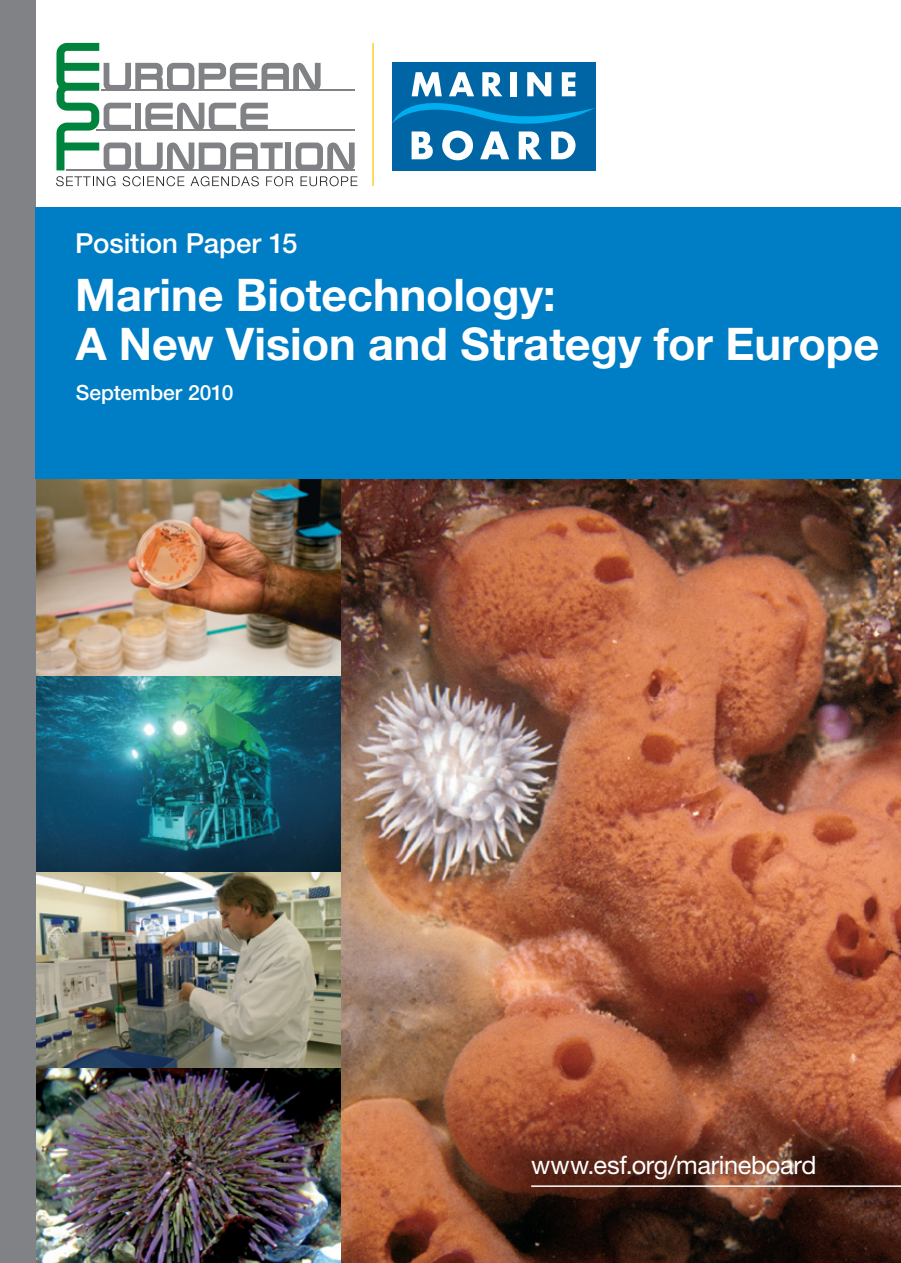
<style>
.page{position:relative;width:901px;height:1263px;background:#fff}
.page>*{position:absolute;margin:0;border:0;box-sizing:border-box;transform-origin:0 0}
.t1{font:700 45px/49.5px "Helvetica Neue LT Std";color:#fff}
.t2{font:500 27.6px "Helvetica Neue LT Std";letter-spacing:-.005em;color:#fff}
.t3{font:25.35px "Helvetica Neue LT Std";letter-spacing:-.01em;color:#fff}
.t4{font:500 21px "Helvetica Neue LT Std";color:#fff}
</style>
<div class="page">
<img style="left:36px;top:1067px;width:305px;height:196px">
<img style="left:36px;top:478px;width:305px;height:394px">
<img style="left:36px;top:872px;width:305px;height:195px">
<div style="left:391px;top:62px;width:204px;height:108px;background:#0065a4"></div>
<svg style="left:391px;top:72px;width:204px;height:88px"></svg>
<hr style="left:372px;top:43px;width:2px;height:143px;background:#feca0a">
<svg style="left:56px;top:43px;width:299px;height:127px"></svg>
<svg style="left:56px;top:176px;width:59px;height:10px"></svg>
<svg style="left:122px;top:176px;width:62px;height:10px"></svg>
<svg style="left:190px;top:176px;width:69px;height:10px"></svg>
<svg style="left:266px;top:176px;width:27px;height:10px"></svg>
<svg style="left:300px;top:176px;width:57px;height:10px"></svg>
<img style="left:341px;top:478px;width:560px;height:785px">
<div style="left:0;top:0;width:36px;height:1263px;background:#808285"></div>
<div style="left:35px;top:207px;width:866px;height:271px;background:#007ec5"></div>
<hr style="left:531px;top:1185px;width:370px;height:2px;background:#fff">
<p class="t2" style="left:75px;top:226px;width:224px">Position Paper 15</p>
<p class="t1" style="left:75px;top:269px;width:805px">Marine Biotechnology:<br>A New Vision and Strategy for Europe</p>
<p class="t4" style="left:76px;top:380px;width:159px">September 2010</p>
<p class="t3" style="left:531px;top:1150px;width:287px">www.esf.org/marineboard</p>
</div>
